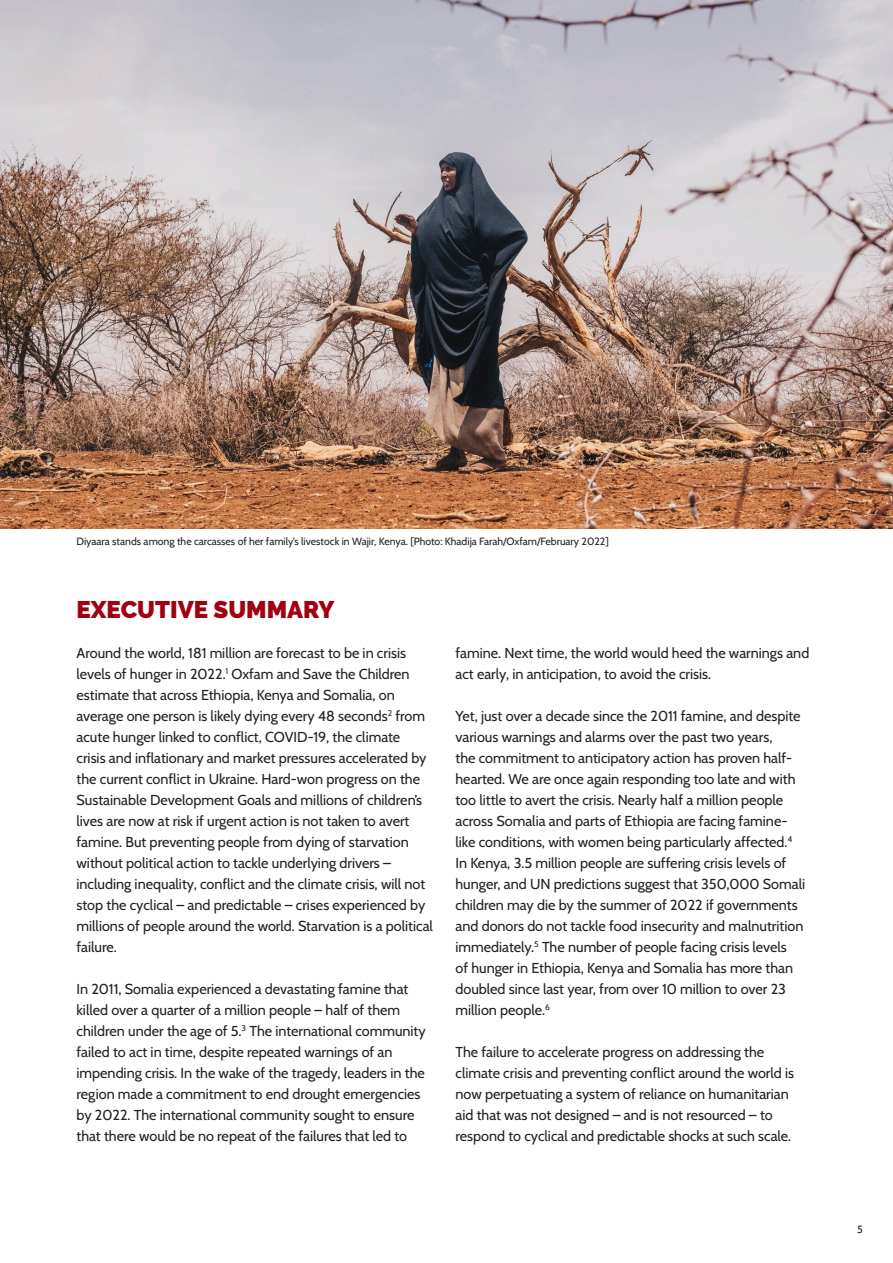
<style>
.page{position:relative;width:893px;height:1263px;background:#fff}
.page>*{position:absolute;margin:0;border:0;box-sizing:border-box;transform-origin:0 0}
.Chapter{font:900 24px "Raleway";color:#a20011}
.Parapgraph__Cabin{font:14.4px/21px "Cabin";color:#231f20}
.t1{font:10.5px "Cabin";color:#231f20}
</style>
<div class="page">
<img style="left:0;top:0;width:893px;height:529px">
<p class="t1" style="left:77px;top:533px;width:534px">Diyaara stands among the carcasses of her family’s livestock in Wajir, Kenya. [Photo: Khadija Farah/Oxfam/February 2022]</p>
<p class="Chapter" style="left:77px;top:595px;width:259px">EXECUTIVE SUMMARY</p>
<p class="Parapgraph__Cabin" style="left:77px;top:642px;width:358px">Around the world, 181 million are forecast to be in crisis levels of hunger in 2022.<sup>1</sup> Oxfam and Save the Children estimate that across Ethiopia, Kenya and Somalia, on average one person is likely dying every 48 seconds<sup>2</sup> from acute hunger linked to conflict, COVID-19, the climate crisis and inflationary and market pressures accelerated by the current conflict in Ukraine. Hard-won progress on the Sustainable Development Goals and millions of children’s lives are now at risk if urgent action is not taken to avert famine. But preventing people from dying of starvation without political action to tackle underlying drivers – including inequality, conflict and the climate crisis, will not stop the cyclical – and predictable – crises experienced by millions of people around the world. Starvation is a political failure.</p>
<p class="Parapgraph__Cabin" style="left:77px;top:978px;width:351px">In 2011, Somalia experienced a devastating famine that killed over a quarter of a million people – half of them children under the age of 5.<sup>3</sup> The international community failed to act in time, despite repeated warnings of an impending crisis. In the wake of the tragedy, leaders in the region made a commitment to end drought emergencies by 2022. The international community sought to ensure that there would be no repeat of the failures that led to</p>
<p class="Parapgraph__Cabin" style="left:455px;top:642px;width:355px">famine. Next time, the world would heed the warnings and act early, in anticipation, to avoid the crisis.</p>
<p class="Parapgraph__Cabin" style="left:455px;top:705px;width:351px">Yet, just over a decade since the 2011 famine, and despite various warnings and alarms over the past two years,<br>the commitment to anticipatory action has proven half&shy;hearted. We are once again responding too late and with too little to avert the crisis. Nearly half a million people across Somalia and parts of Ethiopia are facing famine&shy;like conditions, with women being particularly affected.<sup>4<br></sup>In Kenya, 3.5 million people are suffering crisis levels of hunger, and UN predictions suggest that 350,000 Somali children may die by the summer of 2022 if governments and donors do not tackle food insecurity and malnutrition immediately.<sup>5</sup> The number of people facing crisis levels<br>of hunger in Ethiopia, Kenya and Somalia has more than doubled since last year, from over 10 million to over 23 million people.<sup>6</sup></p>
<p class="Parapgraph__Cabin" style="left:455px;top:1041px;width:340px">The failure to accelerate progress on addressing the climate crisis and preventing conflict around the world is now perpetuating a system of reliance on humanitarian aid that was not designed – and is not resourced – to respond to cyclical and predictable shocks at such scale.</p>
<p class="t1" style="left:857px;top:1221px;width:7px">5</p>
</div>
